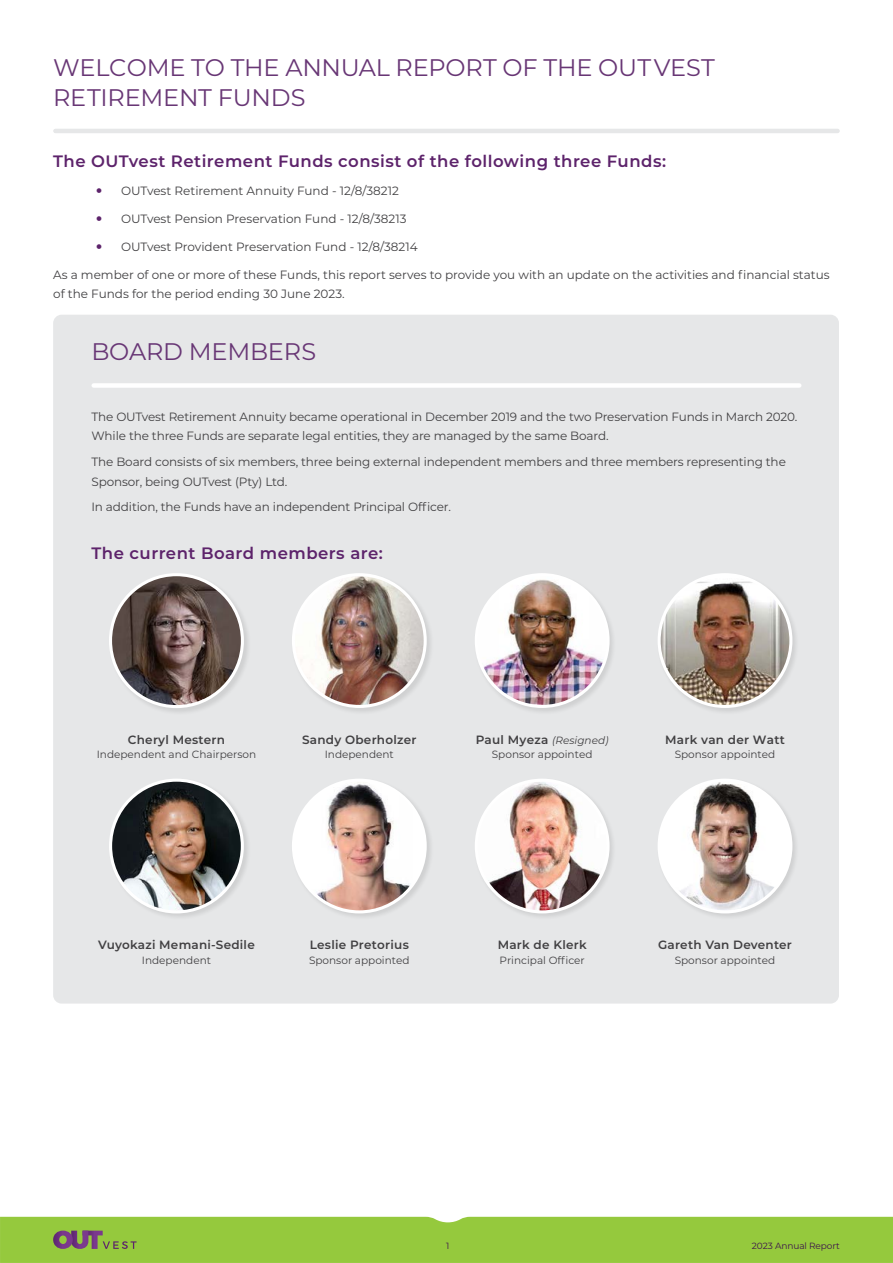
<style>
.page{position:relative;width:893px;height:1263px;background:#fff}
.page>*{position:absolute;margin:0;border:0;box-sizing:border-box;transform-origin:0 0}
.t1{font:24px/30px "Montserrat";letter-spacing:-.01em;color:#683675}
.t2{font:600 16.5px "Montserrat";letter-spacing:.03em;color:#5d236b}
.t3{font:12px/19.5px "Montserrat";letter-spacing:-.01em;color:#414042}
.t4{font:600 12px "Montserrat";letter-spacing:.02em;color:#414042}
.t5{font:10.5px "Montserrat";color:#414042}
.t6{font:italic 10.5px "Montserrat";color:#414042}
.t7{font:9px "Montserrat";letter-spacing:-.01em;color:#3d134c}
.s1{font-weight:600;font-style:normal;font-size:12px}
</style>
<div class="page">
<div style="left:0;top:1217px;width:893px;height:46px;background:#95c93d"></div>
<div style="left:53px;top:315px;width:786px;height:688px;background:#e6e7e8;border-radius:9px"></div>
<div style="left:94px;top:383px;width:705px;height:5px;background:#fff"></div>
<hr style="left:55px;top:129px;width:783px;height:4px;background:#e6e7e8">
<div style="left:108px;top:572px;width:143px;height:143px;background:#000;opacity:.1"></div>
<img style="left:111px;top:575px;width:131px;height:131px;border-radius:66px">
<div style="left:109px;top:573px;width:135px;height:135px;border:3px solid #fff;border-radius:50%"></div>
<div style="left:291px;top:572px;width:142px;height:143px;background:#000;opacity:.1"></div>
<img style="left:293px;top:575px;width:132px;height:131px">
<div style="left:292px;top:573px;width:135px;height:135px;border:3px solid #fff;border-radius:50%"></div>
<div style="left:474px;top:572px;width:142px;height:143px;background:#000;opacity:.1"></div>
<img style="left:476px;top:575px;width:132px;height:131px;border-radius:66px">
<div style="left:475px;top:573px;width:135px;height:135px;border:3px solid #fff;border-radius:50%"></div>
<div style="left:657px;top:572px;width:142px;height:143px;background:#000;opacity:.1"></div>
<img style="left:660px;top:575px;width:130px;height:131px">
<div style="left:658px;top:573px;width:134px;height:135px;border:3px solid #fff;border-radius:50%"></div>
<div style="left:108px;top:778px;width:143px;height:142px;background:#000;opacity:.1"></div>
<img style="left:111px;top:780px;width:131px;height:132px;border-radius:66px">
<div style="left:109px;top:779px;width:135px;height:134px;border:3px solid #fff;border-radius:50%"></div>
<div style="left:291px;top:778px;width:142px;height:142px;background:#000;opacity:.1"></div>
<img style="left:293px;top:781px;width:132px;height:131px">
<div style="left:292px;top:779px;width:135px;height:134px;border:3px solid #fff;border-radius:50%"></div>
<div style="left:474px;top:778px;width:142px;height:142px;background:#000;opacity:.1"></div>
<img style="left:476px;top:780px;width:132px;height:132px;border-radius:66px">
<div style="left:475px;top:779px;width:135px;height:134px;border:3px solid #fff;border-radius:50%"></div>
<div style="left:657px;top:778px;width:142px;height:142px;background:#000;opacity:.1"></div>
<img style="left:659px;top:780px;width:132px;height:132px;border-radius:66px">
<div style="left:658px;top:779px;width:134px;height:134px;border:3px solid #fff;border-radius:50%"></div>
<h1 class="t1" style="left:53px;top:52px;width:663px">WELCOME TO THE ANNUAL REPORT OF THE OUTVEST<br>RETIREMENT FUNDS</h1>
<h2 class="t2" style="left:53px;top:149px;width:614px">The OUTvest Retirement Funds consist of the following three Funds:</h2>
<p class="t3" style="left:121px;top:180px;width:279px">OUTvest Retirement Annuity Fund - 12/8/38212</p>
<p class="t3" style="left:121px;top:208px;width:287px">OUTvest Pension Preservation Fund - 12/8/38213</p>
<p class="t3" style="left:121px;top:236px;width:298px">OUTvest Provident Preservation Fund - 12/8/38214</p>
<p class="t3" style="left:53px;top:264px;width:778px">As a member of one or more of these Funds, this report serves to provide you with an update on the activities and financial status of the Funds for the period ending 30 June 2023.</p>
<h1 class="t1" style="left:91px;top:336px;width:226px">BOARD MEMBERS</h1>
<p class="t3" style="left:91px;top:406px;width:707px">The OUTvest Retirement Annuity became operational in December 2019 and the two Preservation Funds in March 2020.<br>While the three Funds are separate legal entities, they are managed by the same Board.</p>
<p class="t3" style="left:91px;top:452px;width:696px">The Board consists of six members, three being external independent members and three members representing the<br>Sponsor, being OUTvest (Pty) Ltd.</p>
<p class="t3" style="left:91px;top:497px;width:361px">In addition, the Funds have an independent Principal Officer.</p>
<h2 class="t2" style="left:91px;top:541px;width:293px">The current Board members are:</h2>
<p class="t4" style="left:128px;top:731px;width:99px">Cheryl Mestern</p>
<p class="t4" style="left:302px;top:731px;width:116px">Sandy Oberholzer</p>
<p class="t6" style="left:476px;top:733px;width:134px"><span class="s1">Paul Myeza</span> (Resigned)</p>
<p class="t4" style="left:665px;top:731px;width:121px">Mark van der Watt</p>
<p class="t5" style="left:97px;top:747px;width:161px">Independent and Chairperson</p>
<p class="t5" style="left:325px;top:747px;width:71px">Independent</p>
<p class="t5" style="left:492px;top:747px;width:102px">Sponsor appointed</p>
<p class="t5" style="left:675px;top:747px;width:102px">Sponsor appointed</p>
<p class="t4" style="left:98px;top:936px;width:158px">Vuyokazi Memani-Sedile</p>
<p class="t4" style="left:310px;top:936px;width:101px">Leslie Pretorius</p>
<p class="t4" style="left:498px;top:936px;width:90px">Mark de Klerk</p>
<p class="t4" style="left:658px;top:936px;width:135px">Gareth Van Deventer</p>
<p class="t5" style="left:142px;top:953px;width:71px">Independent</p>
<p class="t5" style="left:309px;top:953px;width:102px">Sponsor appointed</p>
<p class="t5" style="left:499px;top:953px;width:87px">Principal Officer</p>
<p class="t5" style="left:675px;top:953px;width:102px">Sponsor appointed</p>
<p class="t7" style="left:446px;top:1239px;width:5px">1</p>
<p class="t7" style="left:752px;top:1239px;width:89px">2023 Annual Report</p>
</div>
